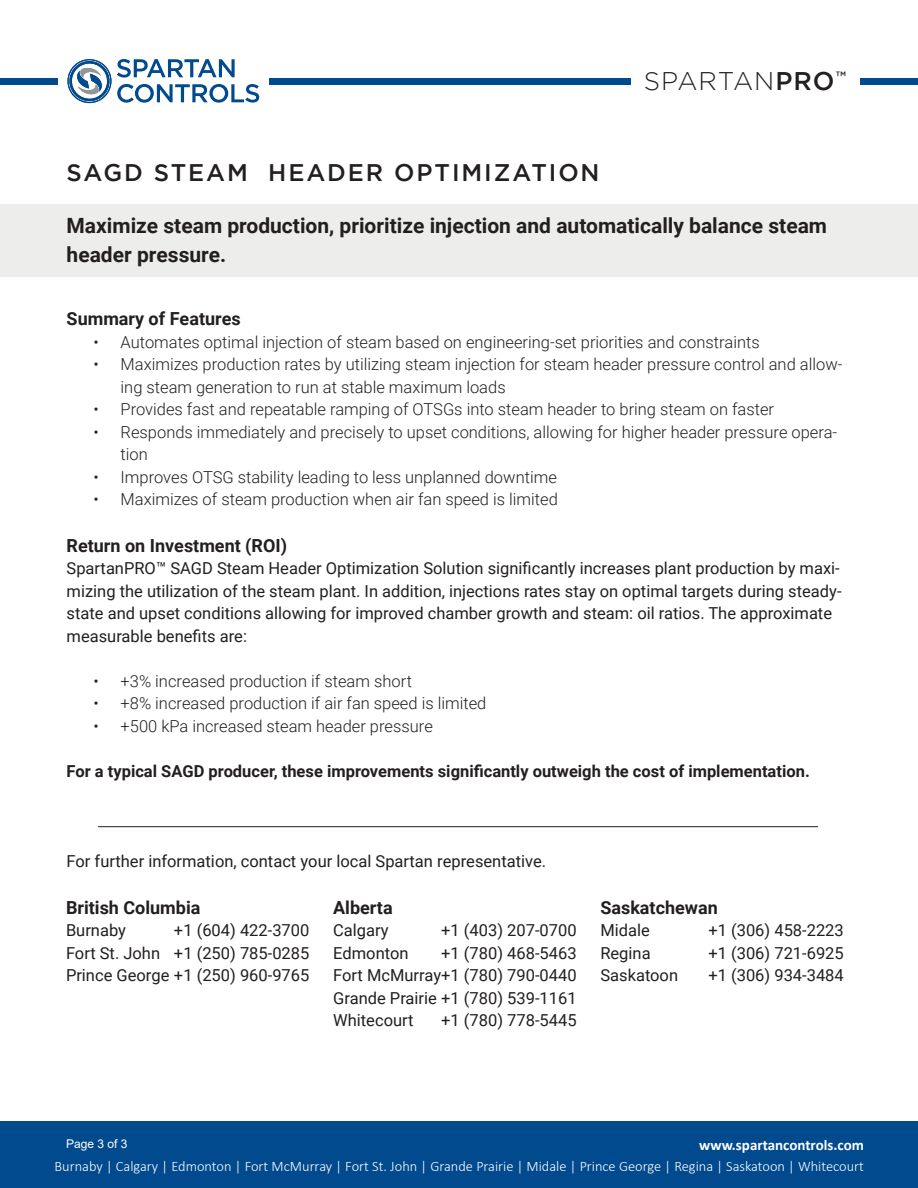
<style>
.page{position:relative;width:918px;height:1188px;background:#fff}
.page>*{position:absolute;margin:0;border:0;box-sizing:border-box;transform-origin:0 0}
.t1{font:300 25.5px "Gotham";letter-spacing:.035em;color:#231f20}
.t2{font:500 24px "Gotham";letter-spacing:.08em;color:#231f20}
.Body_Text{font:700 21px/28.5px "Roboto";color:#231f20}
.Body_Text-2{font:700 18px "Roboto";color:#231f20}
.Body_Text-3{font:16.5px/22.5px "Roboto";color:#231f20}
.t3{font:300 16.5px/22.5px "Roboto";color:#231f20}
.t4{font:700 16.5px "Roboto";color:#231f20}
.t5{font:700 15px "Calibri";color:#fff}
.t6{font:300 14.4px "Calibri";color:#fff}
.t7{font:12px "Arial";color:#fff}
.s1{font-weight:500}
</style>
<div class="page">
<div style="left:0;top:1121px;width:918px;height:67px;background:#004a8d"></div>
<div style="left:0;top:78px;width:58px;height:6px;background:#004a8d"></div>
<div style="left:269px;top:78px;width:361px;height:6px;background:#004a8d"></div>
<div style="left:860px;top:78px;width:58px;height:6px;background:#004a8d"></div>
<svg style="left:117px;top:59px;width:118px;height:19px"></svg>
<svg style="left:117px;top:84px;width:142px;height:19px"></svg>
<svg style="left:68px;top:59px;width:43px;height:44px"></svg>
<hr style="left:98px;top:826px;width:720px;height:1px;background:#231f20">
<div style="left:0;top:204px;width:918px;height:72px;background:#edeeeb"></div>
<h1 class="t1" style="left:644px;top:67px;width:204px">SPARTAN<span class="s1">PRO</span><sup>™</sup></h1>
<p class="t2" style="left:67px;top:159px;width:535px">SAGD STEAM HEADER OPTIMIZATION</p>
<p class="Body_Text" style="left:67px;top:211px;width:762px">Maximize steam production, prioritize injection and automatically balance steam header pressure.</p>
<p class="Body_Text-2" style="left:67px;top:306px;width:176px">Summary of Features</p>
<p class="t3" style="left:94px;top:330px;width:668px">• Automates optimal injection of steam based on engineering-set priorities and constraints</p>
<p class="t3" style="left:121px;top:352px;width:723px;text-indent:-27px">• Maximizes production rates by utilizing steam injection for steam header pressure control and allow&shy;ing steam generation to run at stable maximum loads</p>
<p class="t3" style="left:94px;top:397px;width:682px">• Provides fast and repeatable ramping of OTSGs into steam header to bring steam on faster</p>
<p class="t3" style="left:121px;top:420px;width:718px;text-indent:-27px">• Responds immediately and precisely to upset conditions, allowing for higher header pressure opera&shy;tion</p>
<p class="t3" style="left:94px;top:465px;width:465px">• Improves OTSG stability leading to less unplanned downtime</p>
<p class="t3" style="left:94px;top:487px;width:466px">• Maximizes of steam production when air fan speed is limited</p>
<p class="Body_Text-2" style="left:67px;top:533px;width:222px">Return on Investment (ROI)</p>
<p class="Body_Text-3" style="left:67px;top:556px;width:776px">SpartanPRO™ SAGD Steam Header Optimization Solution significantly increases plant production by maxi&shy;mizing the utilization of the steam plant. In addition, injections rates stay on optimal targets during steady&shy;state and upset conditions allowing for improved chamber growth and steam: oil ratios. The approximate measurable benefits are:</p>
<p class="t3" style="left:94px;top:669px;width:320px">• +3% increased production if steam short</p>
<p class="t3" style="left:94px;top:691px;width:394px">• +8% increased production if air fan speed is limited</p>
<p class="t3" style="left:94px;top:714px;width:341px">• +500 kPa increased steam header pressure</p>
<p class="t4" style="left:67px;top:759px;width:745px">For a typical SAGD producer, these improvements significantly outweigh the cost of implementation.</p>
<p class="Body_Text-3" style="left:67px;top:849px;width:481px">For further information, contact your local Spartan representative.</p>
<p class="Body_Text-2" style="left:66px;top:895px;width:136px">British Columbia</p>
<p class="Body_Text-3" style="left:66px;top:919px;width:62px">Burnaby</p>
<p class="Body_Text-3" style="left:174px;top:919px;width:137px">+1 (604) 422-3700</p>
<p class="Body_Text-3" style="left:66px;top:941px;width:245px">Fort St. John +1 (250) 785-0285</p>
<p class="Body_Text-3" style="left:66px;top:964px;width:245px">Prince George +1 (250) 960-9765</p>
<p class="Body_Text-2" style="left:333px;top:895px;width:61px">Alberta</p>
<p class="Body_Text-3" style="left:333px;top:919px;width:57px">Calgary</p>
<p class="Body_Text-3" style="left:441px;top:919px;width:137px">+1 (403) 207-0700</p>
<p class="Body_Text-3" style="left:333px;top:941px;width:77px">Edmonton</p>
<p class="Body_Text-3" style="left:441px;top:941px;width:137px">+1 (780) 468-5463</p>
<p class="Body_Text-3" style="left:333px;top:964px;width:245px">Fort McMurray+1 (780) 790-0440</p>
<p class="Body_Text-3" style="left:333px;top:986px;width:245px">Grande Prairie +1 (780) 539-1161</p>
<p class="Body_Text-3" style="left:333px;top:1009px;width:82px">Whitecourt</p>
<p class="Body_Text-3" style="left:441px;top:1009px;width:137px">+1 (780) 778-5445</p>
<p class="Body_Text-2" style="left:600px;top:895px;width:119px">Saskatchewan</p>
<p class="Body_Text-3" style="left:600px;top:919px;width:51px">Midale</p>
<p class="Body_Text-3" style="left:708px;top:919px;width:137px">+1 (306) 458-2223</p>
<p class="Body_Text-3" style="left:600px;top:941px;width:52px">Regina</p>
<p class="Body_Text-3" style="left:708px;top:941px;width:137px">+1 (306) 721-6925</p>
<p class="Body_Text-3" style="left:600px;top:964px;width:79px">Saskatoon</p>
<p class="Body_Text-3" style="left:708px;top:964px;width:137px">+1 (306) 934-3484</p>
<p class="t7" style="left:66px;top:1135px;width:63px">Page 3 of 3</p>
<p class="t5" style="left:699px;top:1134px;width:166px">www.spartancontrols.com</p>
<p class="t6" style="left:55px;top:1157px;width:811px">Burnaby | Calgary | Edmonton | Fort McMurray | Fort St. John | Grande Prairie | Midale | Prince George | Regina | Saskatoon | Whitecourt</p>
</div>
